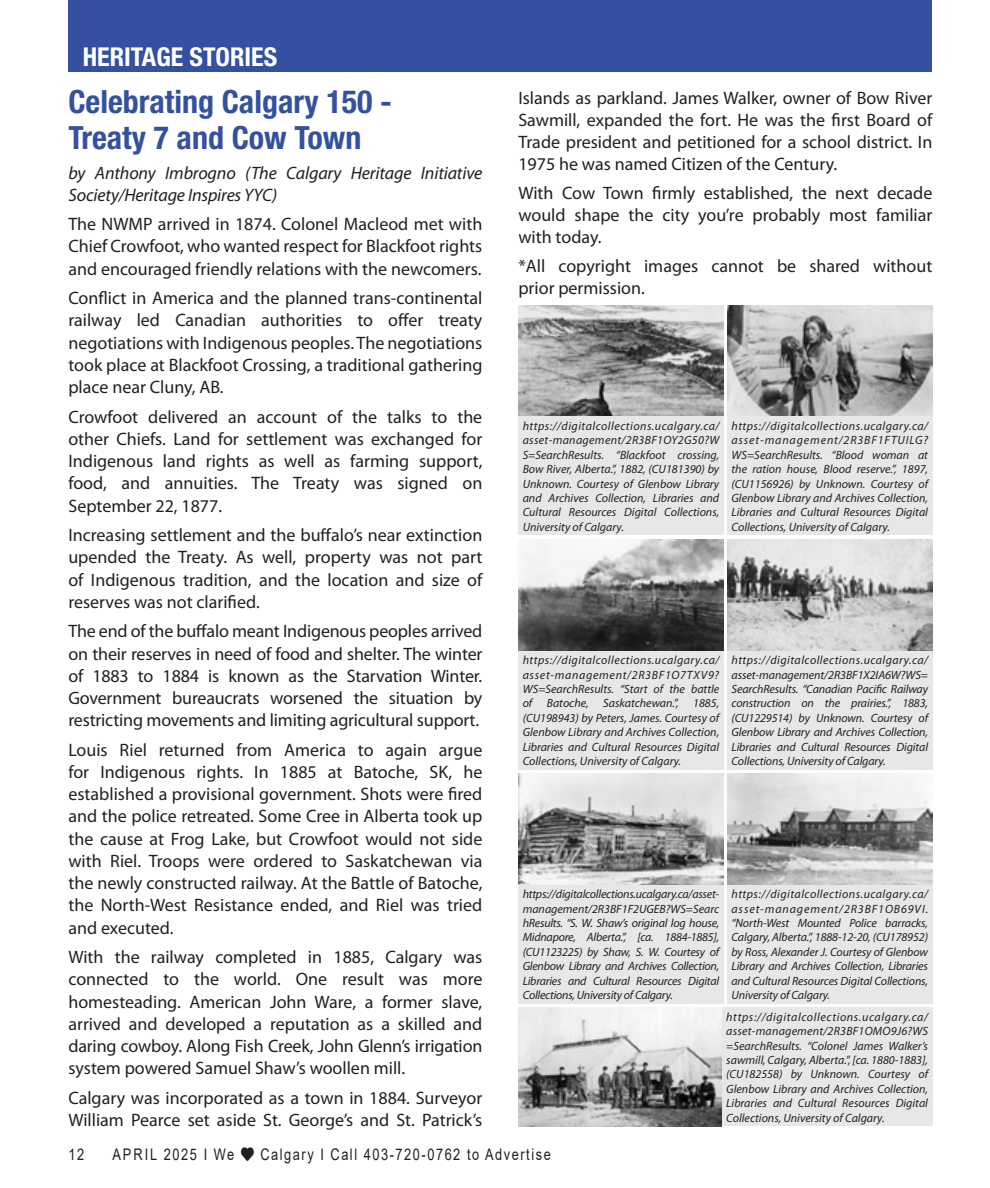
<style>
.page{position:relative;width:990px;height:1188px;background:#fff}
.page>*{position:absolute;margin:0;border:0;box-sizing:border-box;transform-origin:0 0}
.t1{font:700 condensed 32px/36.2px "Helvetica Neue LT Std";color:#34509e}
.t2{font:700 condensed 26px "Helvetica Neue LT Std";color:#fff}
.Body_text{font:18px/22.2px "Myriad Pro";color:#231f20;text-align:justify}
.t3{font:italic 18px/22.2px "Myriad Pro";letter-spacing:-.01em;color:#231f20}
.t4{font:16px "Arial";letter-spacing:.12em;color:#231f20;scale:.8 1}
.Body_text-2{font:italic 12px/14.4px "Myriad Pro";color:#231f20;text-align:justify}
</style>
<div class="page">
<div style="left:68px;top:0;width:864px;height:72px;background:#34509e"></div>
<img style="left:518px;top:305px;width:206px;height:112px">
<div style="left:518px;top:417px;width:206px;height:118px;background:#e6e7e9"></div>
<img style="left:518px;top:539px;width:206px;height:112px">
<img style="left:518px;top:773px;width:206px;height:112px">
<div style="left:518px;top:651px;width:206px;height:118px;background:#e6e7e9"></div>
<div style="left:518px;top:885px;width:206px;height:118px;background:#e6e7e9"></div>
<img style="left:518px;top:1007px;width:204px;height:119px">
<div style="left:722px;top:1007px;width:210px;height:119px;background:#e6e7e9"></div>
<img style="left:727px;top:305px;width:205px;height:112px">
<div style="left:727px;top:417px;width:205px;height:118px;background:#e6e7e9"></div>
<img style="left:727px;top:539px;width:205px;height:112px">
<img style="left:727px;top:773px;width:205px;height:112px">
<div style="left:727px;top:651px;width:205px;height:118px;background:#e6e7e9"></div>
<div style="left:727px;top:885px;width:205px;height:118px;background:#e6e7e9"></div>
<p class="t2" style="left:83px;top:41px;width:196px">HERITAGE STORIES</p>
<h1 class="t1" style="left:68px;top:83px;width:325px">Celebrating Calgary 150 -<br>Treaty 7 and Cow Town</h1>
<p class="t3" style="left:68px;top:161px;width:415px">by Anthony Imbrogno (The Calgary Heritage Initiative<br>Society/Heritage Inspires YYC)</p>
<p class="Body_text" style="left:68px;top:213px;width:415px">The NWMP arrived in 1874. Colonel Macleod met with Chief Crowfoot, who wanted respect for Blackfoot rights and encouraged friendly relations with the newcomers.</p>
<p class="Body_text" style="left:68px;top:287px;width:416px">Conflict in America and the planned trans-continental railway led Canadian authorities to offer treaty negotiations with Indigenous peoples. The negotiations took place at Blackfoot Crossing, a traditional gathering place near Cluny, AB.</p>
<p class="Body_text" style="left:68px;top:405px;width:416px">Crowfoot delivered an account of the talks to the other Chiefs. Land for settlement was exchanged for Indigenous land rights as well as farming support, food, and annuities. The Treaty was signed on September 22, 1877.</p>
<p class="Body_text" style="left:68px;top:524px;width:415px">Increasing settlement and the buffalo’s near extinction upended the Treaty. As well, property was not part of Indigenous tradition, and the location and size of reserves was not clarified.</p>
<p class="Body_text" style="left:68px;top:620px;width:416px">The end of the buffalo meant Indigenous peoples arrived on their reserves in need of food and shelter. The winter of 1883 to 1884 is known as the Starvation Winter.<br>Government bureaucrats worsened the situation by restricting movements and limiting agricultural support.</p>
<p class="Body_text" style="left:68px;top:738px;width:416px">Louis Riel returned from America to again argue for Indigenous rights. In 1885 at Batoche, SK, he established a provisional government. Shots were fired and the police retreated. Some Cree in Alberta took up the cause at Frog Lake, but Crowfoot would not side with Riel. Troops were ordered to Saskatchewan via the newly constructed railway. At the Battle of Batoche, the North-West Resistance ended, and Riel was tried and executed.</p>
<p class="Body_text" style="left:68px;top:946px;width:416px">With the railway completed in 1885, Calgary was connected to the world. One result was more homesteading. American John Ware, a former slave, arrived and developed a reputation as a skilled and daring cowboy. Along Fish Creek, John Glenn’s irrigation system powered Samuel Shaw’s woollen mill.</p>
<p class="Body_text" style="left:68px;top:1086px;width:415px">Calgary was incorporated as a town in 1884. Surveyor<br>William Pearce set aside St. George’s and St. Patrick’s</p>
<p class="Body_text" style="left:518px;top:86px;width:416px">Islands as parkland. James Walker, owner of Bow River Sawmill, expanded the fort. He was the first Board of Trade president and petitioned for a school district. In 1975 he was named Citizen of the Century.</p>
<p class="Body_text" style="left:518px;top:181px;width:415px">With Cow Town firmly established, the next decade would shape the city you’re probably most familiar with today.</p>
<p class="Body_text" style="left:518px;top:255px;width:415px">*All copyright images cannot be shared without prior permission.</p>
<p class="Body_text-2" style="left:523px;top:419px;width:198px">https://digitalcollections.ucalgary.ca/ asset-management/2R3BF1OY2G50?W S=SearchResults. “Blackfoot crossing, Bow River, Alberta.”, 1882, (CU181390) by Unknown. Courtesy of Glenbow Library and Archives Collection, Libraries and Cultural Resources Digital Collections, University of Calgary.</p>
<p class="Body_text-2" style="left:732px;top:419px;width:198px">https://digitalcollections.ucalgary.ca/ asset-management/2R3BF1FTUILG?<br>WS=SearchResults. “Blood woman at the ration house, Blood reserve.”, 1897, (CU1156926) by Unknown. Courtesy of Glenbow Library and Archives Collection, Libraries and Cultural Resources Digital Collections, University of Calgary.</p>
<p class="Body_text-2" style="left:523px;top:653px;width:198px">https://digitalcollections.ucalgary.ca/ asset-management/2R3BF1O7TXV9?<br>WS=SearchResults. “Start of the battle of Batoche, Saskatchewan.”, 1885, (CU198943) by Peters, James. Courtesy of Glenbow Library and Archives Collection, Libraries and Cultural Resources Digital Collections, University of Calgary.</p>
<p class="Body_text-2" style="left:732px;top:653px;width:198px">https://digitalcollections.ucalgary.ca/ asset-management/2R3BF1X2IA6W?WS= SearchResults. “Canadian Pacific Railway construction on the prairies.”, 1883, (CU1229514) by Unknown. Courtesy of Glenbow Library and Archives Collection, Libraries and Cultural Resources Digital Collections, University of Calgary.</p>
<p class="Body_text-2" style="left:523px;top:887px;width:198px">https://digitalcollections.ucalgary.ca/asset&shy;management/2R3BF1F2UGEB?WS=Searc hResults. “S. W. Shaw’s original log house, Midnapore, Alberta.”, [ca. 1884-1885], (CU1123225) by Shaw, S. W. Courtesy of Glenbow Library and Archives Collection, Libraries and Cultural Resources Digital Collections, University of Calgary.</p>
<p class="Body_text-2" style="left:732px;top:887px;width:198px">https://digitalcollections.ucalgary.ca/ asset-management/2R3BF1OB69VI. “North-West Mounted Police barracks, Calgary, Alberta.”, 1888-12-20, (CU178952) by Ross, Alexander J. Courtesy of Glenbow Library and Archives Collection, Libraries and Cultural Resources Digital Collections, University of Calgary.</p>
<p class="Body_text-2" style="left:726px;top:1009px;width:203px">https://digitalcollections.ucalgary.ca/ asset-management/2R3BF1OMO9J6?WS =SearchResults. “Colonel James Walker’s sawmill, Calgary, Alberta.”, [ca. 1880-1883], (CU182558) by Unknown. Courtesy of Glenbow Library and Archives Collection, Libraries and Cultural Resources Digital Collections, University of Calgary.</p>
<p class="t4" style="left:68px;top:1144px;width:21px">12</p>
<p class="t4" style="left:112px;top:1144px;width:550px">APRIL 2025 I We ♥ Calgary I Call 403-720-0762 to Advertise</p>
</div>
